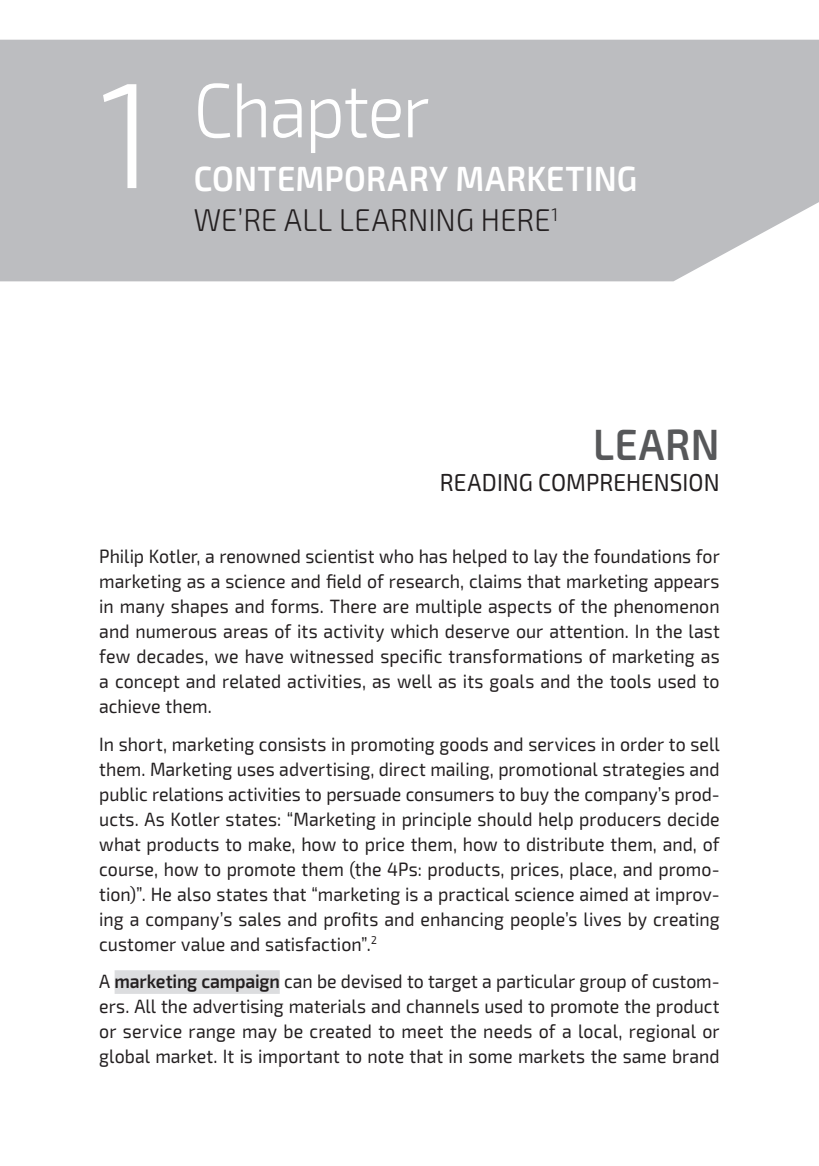
<style>
.page{position:relative;width:819px;height:1166px;background:#fff}
.page>*{position:absolute;margin:0;border:0;box-sizing:border-box;transform-origin:0 0}
.t1{font:300 77px "Exo 2.0";letter-spacing:-.025em;color:#fff;scale:.9 1}
.t2{font:600 43.75px "Exo 2.0";letter-spacing:.015em;color:#57585a;scale:.92 1}
.t3{font:600 35px "Exo 2.0";letter-spacing:.005em;color:#fff;scale:.92 1}
.t4{font:300 31.5px "Exo 2.0";letter-spacing:.005em;color:#231f20;scale:.92 1}
.t5{font:24.5px "Exo 2.0";letter-spacing:.005em;color:#231f20;scale:.92 1}
.t6{font:19.25px/25px "Exo 2.0";letter-spacing:.005em;color:#231f20;text-align:justify;scale:.92 1}
.s1{font-size:150.5px}
.s2{font-weight:600}
</style>
<div class="page">
<div style="left:0;top:40px;width:819px;height:241px;background:#bcbdc0"></div>
<div style="left:115px;top:970px;width:165px;height:24px;background:#dcdddf"></div>
<h1 class="t1" style="left:99px;top:84px;width:368px"><span class="s1">1</span> Chapter</h1>
<h3 class="t3" style="left:194px;top:167px;width:483px">CONTEMPORARY MARKETING</h3>
<h3 class="t4" style="left:194px;top:209px;width:397px">WE’RE ALL LEARNING HERE<sup>1</sup></h3>
<h2 class="t2" style="left:593px;top:430px;width:139px">LEARN</h2>
<p class="t5" style="left:440px;top:474px;width:305px">READING COMPREHENSION</p>
<p class="t6" style="left:99px;top:546px;width:676px">Philip Kotler, a renowned scientist who has helped to lay the foundations for marketing as a science and field of research, claims that marketing appears in many shapes and forms. There are multiple aspects of the phenomenon and numerous areas of its activity which deserve our attention. In the last few decades, we have witnessed specific transformations of marketing as a concept and related activities, as well as its goals and the tools used to achieve them.</p>
<p class="t6" style="left:99px;top:733px;width:676px">In short, marketing consists in promoting goods and services in order to sell them. Marketing uses advertising, direct mailing, promotional strategies and public relations activities to persuade consumers to buy the company’s prod&shy;ucts. As Kotler states: “Marketing in principle should help producers decide what products to make, how to price them, how to distribute them, and, of course, how to promote them (the 4Ps: products, prices, place, and promo&shy;tion)”. He also states that “marketing is a practical science aimed at improv&shy;ing a company’s sales and profits and enhancing people’s lives by creating customer value and satisfaction”.<sup>2</sup></p>
<p class="t6" style="left:99px;top:971px;width:676px">A <span class="s2">marketing campaign</span> can be devised to target a particular group of custom&shy;ers. All the advertising materials and channels used to promote the product or service range may be created to meet the needs of a local, regional or global market. It is important to note that in some markets the same brand</p>
</div>
